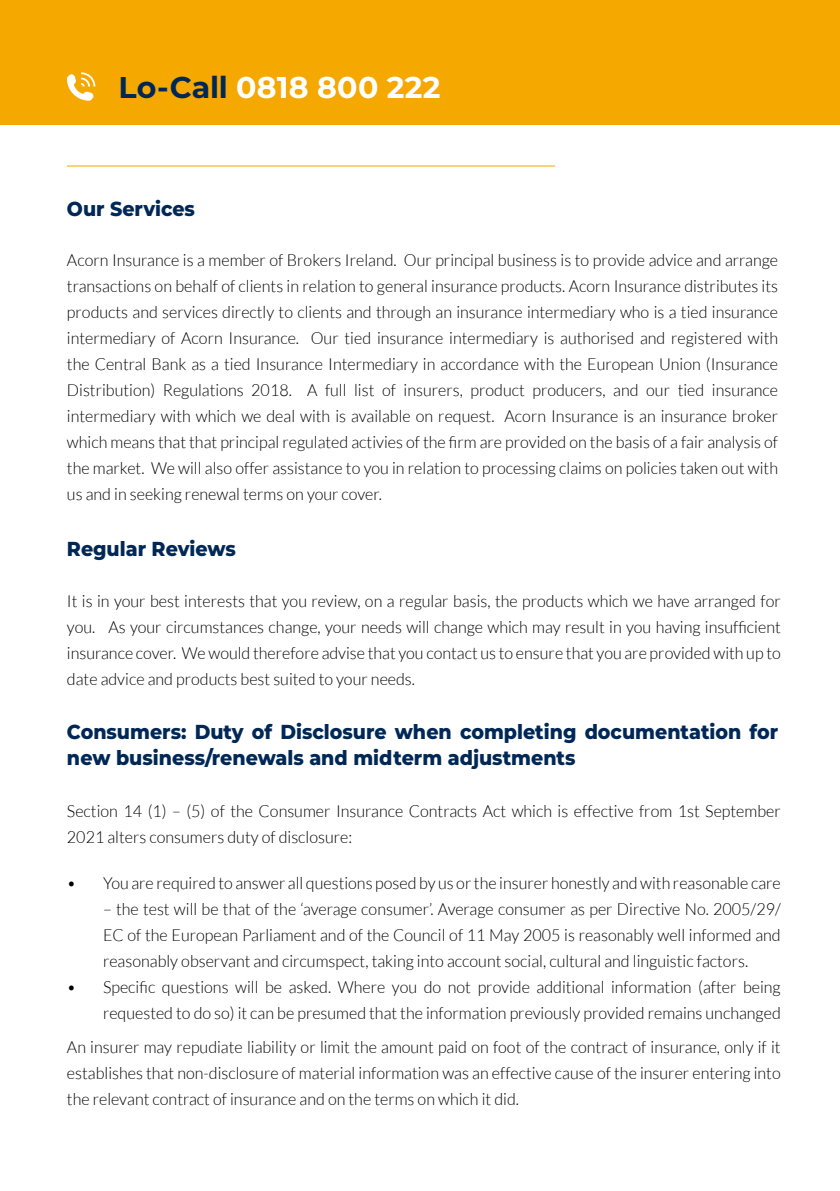
<style>
.page{position:relative;width:840px;height:1191px;background:#fff}
.page>*{position:absolute;margin:0;border:0;box-sizing:border-box;transform-origin:0 0}
.t1{font:700 30px "Montserrat";letter-spacing:.005em;color:#fff}
.t2{font:800 20.2px/26px "Montserrat";color:#002856;scale:.94 1}
.t3{font:300 16.6px/26px "Lato";color:#000;text-align:justify}
.s1{color:#002856}
</style>
<div class="page">
<div style="left:0;top:0;width:839px;height:125px;background:#f5a800"></div>
<hr style="left:67px;top:166px;width:487px;height:1px;background:#f5a800">
<svg style="left:67px;top:72px;width:28px;height:29px"></svg>
<h1 class="t1" style="left:118px;top:67px;width:323px"><span class="s1">Lo-Call</span> 0818 800 222</h1>
<p class="t2" style="left:67px;top:196px;width:138px">Our Services</p>
<p class="t3" style="left:67px;top:247px;width:712px">Acorn Insurance is a member of Brokers Ireland. Our principal business is to provide advice and arrange transactions on behalf of clients in relation to general insurance products. Acorn Insurance distributes its products and services directly to clients and through an insurance intermediary who is a tied insurance intermediary of Acorn Insurance. Our tied insurance intermediary is authorised and registered with the Central Bank as a tied Insurance Intermediary in accordance with the European Union (Insurance Distribution) Regulations 2018. A full list of insurers, product producers, and our tied insurance intermediary with which we deal with is available on request. Acorn Insurance is an insurance broker which means that that principal regulated activies of the firm are provided on the basis of a fair analysis of the market. We will also offer assistance to you in relation to processing claims on policies taken out with us and in seeking renewal terms on your cover.</p>
<p class="t2" style="left:67px;top:536px;width:181px">Regular Reviews</p>
<p class="t3" style="left:67px;top:587px;width:715px">It is in your best interests that you review, on a regular basis, the products which we have arranged for you. As your circumstances change, your needs will change which may result in you having insufficient insurance cover. We would therefore advise that you contact us to ensure that you are provided with up to date advice and products best suited to your needs.</p>
<p class="t2" style="left:67px;top:718px;width:757px">Consumers: Duty of Disclosure when completing documentation for new business/renewals and midterm adjustments</p>
<p class="t3" style="left:67px;top:797px;width:715px">Section 14 (1) – (5) of the Consumer Insurance Contracts Act which is effective from 1st September<br>2021 alters consumers duty of disclosure:</p>
<p class="t3" style="left:67px;top:869px;width:715px">• You are required to answer all questions posed by us or the insurer honestly and with reasonable care</p>
<p class="t3" style="left:103px;top:895px;width:679px">– the test will be that of the ‘average consumer’. Average consumer as per Directive No. 2005/29/ EC of the European Parliament and of the Council of 11 May 2005 is reasonably well informed and reasonably observant and circumspect, taking into account social, cultural and linguistic factors.</p>
<p class="t3" style="left:67px;top:973px;width:715px;text-align:right">• Specific questions will be asked. Where you do not provide additional information (after being requested to do so) it can be presumed that the information previously provided remains unchanged</p>
<p class="t3" style="left:67px;top:1033px;width:714px">An insurer may repudiate liability or limit the amount paid on foot of the contract of insurance, only if it establishes that non-disclosure of material information was an effective cause of the insurer entering into the relevant contract of insurance and on the terms on which it did.</p>
</div>
